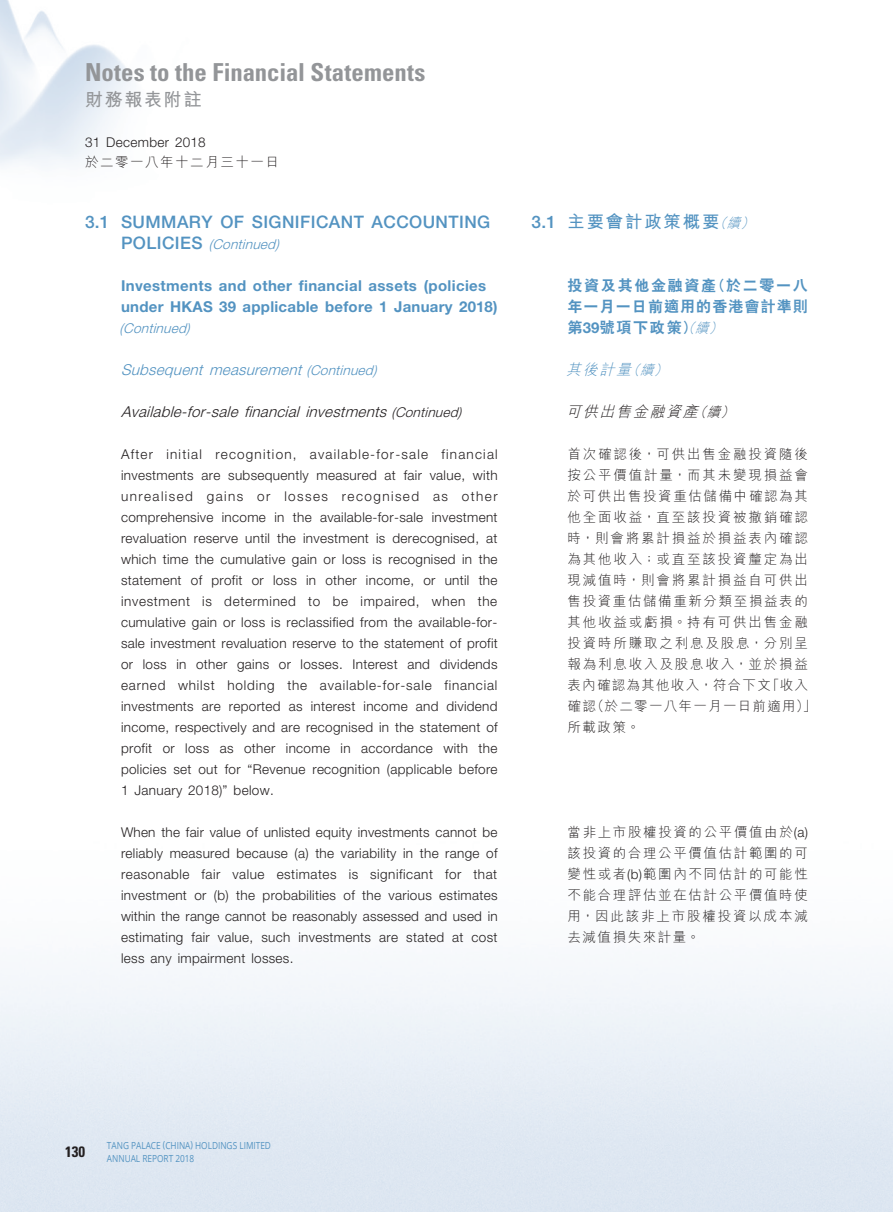
<style>
.page{position:relative;width:893px;height:1212px;background:#fff}
.page>*{position:absolute;margin:0;border:0;box-sizing:border-box;transform-origin:0 0}
.t1{font:700 condensed 24.75px "Univers LT Std";letter-spacing:.005em;color:#939598}
.t2{font:700 18px "M Hei HK";letter-spacing:.095em;color:#939598}
._03_H1{font:500 17.25px "Helvetica Neue LT Std";letter-spacing:.025em;color:#5393c1}
._03_H1-2{font:700 17.25px "M Hei HK";letter-spacing:.115em;color:#5393c1}
._04___H2{font:700 15px/21px "Helvetica Neue LT Std";letter-spacing:.025em;color:#5393c1}
._06_______H4{font:italic 300 15px "Helvetica Neue LT Std";color:#231f20}
._04___H2-2{font:800 15px/21px "C Hei 2 HK";letter-spacing:.115em;color:#5393c1;text-align:justify}
._05_____H3{font:italic 300 15px "Helvetica Neue LT Std";color:#5393c1}
._06_______H4-2{font:italic 300 15px "M Hei HK";color:#231f20}
._05_____H3-2{font:italic 300 15px "M Hei HK";color:#5393c1}
.t3{font:700 condensed 15px "Univers LT Std";color:#231f20}
._12___P2{font:300 13.5px/21px "Helvetica Neue LT Std";letter-spacing:.025em;color:#231f20;text-align:justify}
._12___P2-2{font:300 13.5px/21px "M Hei HK";letter-spacing:.135em;color:#231f20}
._03_H1-3{font:italic 300 13.5px "Helvetica Neue LT Std";color:#5393c1}
._12___P2-3{font:300 13.5px "M Hei HK";letter-spacing:.115em;color:#231f20}
._04___H2-3{font:italic 300 13.5px "Helvetica Neue LT Std";color:#5393c1}
.t4{font:9.75px/13.5px "Open Sans";color:#5393c1;scale:.85 1}
.s1{font-weight:500;font-style:normal;font-size:17.25px}
.s2{font-size:13.5px}
.s3{font-family:"Helvetica Neue LT Std";font-weight:500}
.s4{font-weight:300;font-style:italic;font-size:13.5px}
.s5{font-family:"Helvetica Neue LT Std";font-weight:700}
.s6{font-family:"M Hei HK";font-weight:300;font-style:italic;font-size:13.5px}
.s7{font-family:"Helvetica Neue LT Std"}
</style>
<div class="page">
<h1 class="t1" style="left:85px;top:57px;width:342px">Notes to the Financial Statements</h1>
<h2 class="t2" style="left:85px;top:86px;width:118px">財務報表附註</h2>
<p class="_12___P2" style="left:85px;top:131px;width:122px">31 December 2018</p>
<p class="_12___P2-3" style="left:85px;top:153px;width:195px">於二零一八年十二月三十一日</p>
<p class="_03_H1" style="left:85px;top:212px;width:407px">3.1 SUMMARY OF SIGNIFICANT ACCOUNTING</p>
<p class="_03_H1-3" style="left:121px;top:236px;width:160px"><span class="s1">P O L I C I E S</span> (Continued)</p>
<p class="_04___H2" style="left:121px;top:275px;width:378px">Investments and other financial assets (policies under HKAS 39 applicable before 1 January 2018)</p>
<p class="_04___H2-3" style="left:120px;top:320px;width:72px">(Continued)</p>
<p class="_05_____H3" style="left:121px;top:360px;width:257px">Subsequent measurement<span class="s2">(Continued)</span></p>
<p class="_06_______H4" style="left:121px;top:402px;width:342px">Available-for-sale financial investments<span class="s2">(Continued)</span></p>
<p class="_12___P2" style="left:121px;top:443px;width:378px">After initial recognition, available-for-sale financial investments are subsequently measured at fair value, with unrealised gains or losses recognised as other comprehensive income in the available-for-sale investment revaluation reserve until the investment is derecognised, at which time the cumulative gain or loss is recognised in the statement of profit or loss in other income, or until the investment is determined to be impaired, when the cumulative gain or loss is reclassified from the available-for&shy;sale investment revaluation reserve to the statement of profit or loss in other gains or losses. Interest and dividends earned whilst holding the available-for-sale financial investments are reported as interest income and dividend income, respectively and are recognised in the statement of profit or loss as other income in accordance with the policies set out for “Revenue recognition (applicable before 1 January 2018)” below.</p>
<p class="_12___P2" style="left:121px;top:821px;width:378px">When the fair value of unlisted equity investments cannot be reliably measured because (a) the variability in the range of reasonable fair value estimates is significant for that investment or (b) the probabilities of the various estimates within the range cannot be reasonably assessed and used in estimating fair value, such investments are stated at cost less any impairment losses.</p>
<p class="_03_H1-2" style="left:531px;top:209px;width:229px"><span class="s3">3.1</span> 主要會計政策概要<span class="s4">（續）</span></p>
<p class="_04___H2-2" style="left:567px;top:275px;width:242px">投資及其他金融資產（於二零一八年一月一日前適用的香港會計準則第<span class="s5">39</span>號項下政策）<span class="s6">（續）</span></p>
<p class="_05_____H3-2" style="left:566px;top:359px;width:108px">其後計量<span class="s2">（續）</span></p>
<p class="_06_______H4-2" style="left:566px;top:401px;width:174px">可供出售金融資產<span class="s2">（續）</span></p>
<p class="_12___P2-2" style="left:567px;top:443px;width:250px">首次確認後，可供出售金融投資隨後按公平價值計量，而其未變現損益會於可供出售投資重估儲備中確認為其他全面收益，直至該投資被撤銷確認時，則會將累計損益於損益表內確認為其他收入；或直至該投資釐定為出現減值時，則會將累計損益自可供出售投資重估儲備重新分類至損益表的其他收益或虧損。持有可供出售金融投資時所賺取之利息及股息，分別呈報為利息收入及股息收入，並於損益表內確認為其他收入，符合下文「收入確認（於二零一八年一月一日前適用）」所載政策。</p>
<p class="_12___P2-2" style="left:567px;top:821px;width:242px;text-align:justify">當非上市股權投資的公平價值由於<span class="s7">(a)</span>該投資的合理公平價值估計範圍的可變性或者<span class="s7">(b)</span>範圍內不同估計的可能性不能合理評估並在估計公平價值時使用，因此該非上市股權投資以成本減去減值損失來計量。</p>
<p class="t3" style="left:65px;top:1142px;width:21px">130</p>
<p class="t4" style="left:107px;top:1138px;width:195px">TANG PALACE (CHINA) HOLDINGS LIMITED<br>ANNUAL REPORT 2018</p>
</div>
